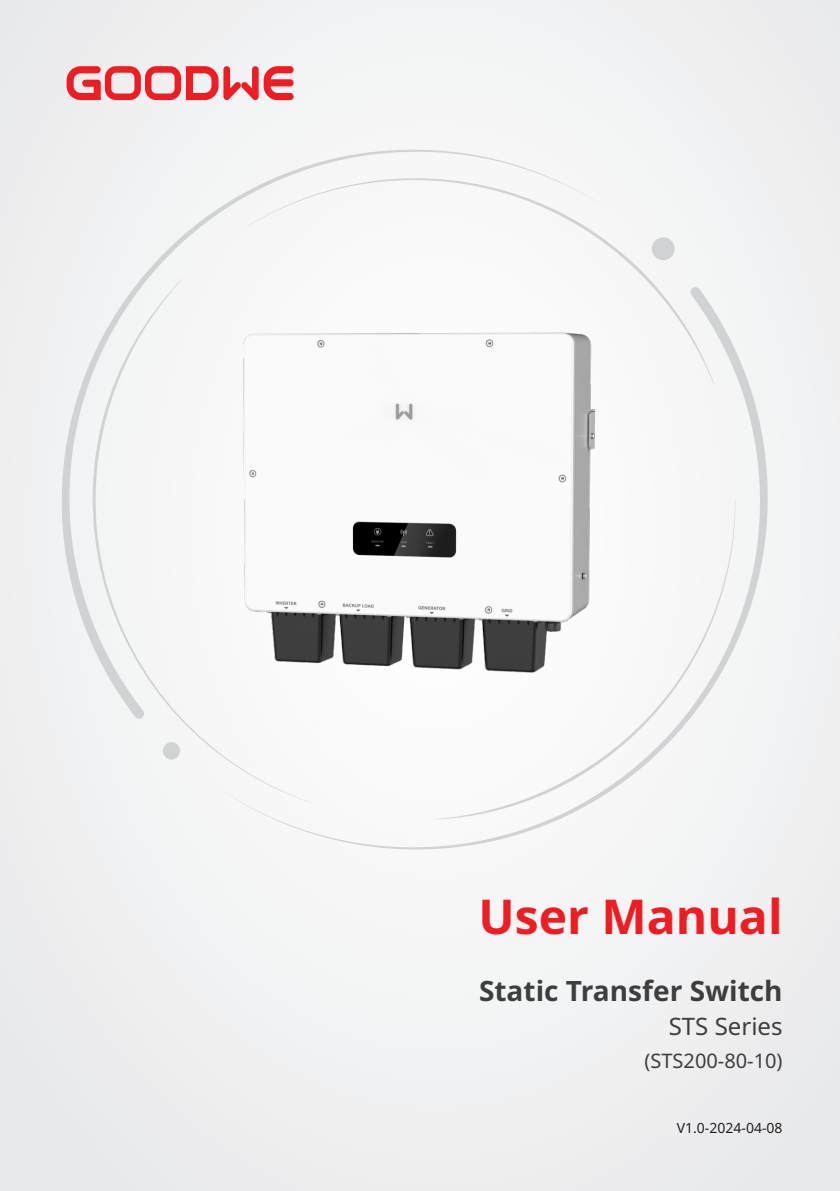
<style>
.page{position:relative;width:840px;height:1191px;background:#fff}
.page>*{position:absolute;margin:0;border:0;box-sizing:border-box;transform-origin:0 0}
.三级目录样式{font:700 48px "Noto Sans";color:#ee1d23}
.三级目录样式-2{font:700 28px "Noto Sans";color:#3e3e3f}
.三级目录样式-3{font:24px "Noto Sans";color:#3e3e3f}
.三级目录样式-4{font:20px "Noto Sans";color:#3e3e3f}
.三级目录样式-5{font:14px "Noto Sans";color:#231f20}
</style>
<div class="page">
<div style="left:1px;top:0;width:837px;height:1190px;background:#f0f1f2"></div>
<svg style="left:62px;top:150px;width:481px;height:496px"></svg>
<svg style="left:248px;top:325px;width:520px;height:524px"></svg>
<svg style="left:93px;top:278px;width:218px;height:525px"></svg>
<svg style="left:435px;top:499px;width:300px;height:320px"></svg>
<svg style="left:246px;top:175px;width:457px;height:119px"></svg>
<svg style="left:67px;top:66px;width:226px;height:34px"></svg>
<img style="left:98px;top:294px;width:624px;height:468px">
<p class="三级目录样式" style="left:478px;top:883px;width:305px">User Manual</p>
<p class="三级目录样式-2" style="left:478px;top:971px;width:305px">Static Transfer Switch</p>
<p class="三级目录样式-3" style="left:668px;top:1009px;width:115px">STS Series</p>
<p class="三级目录样式-4" style="left:644px;top:1047px;width:140px">(STS200-80-10)</p>
<p class="三级目录样式-5" style="left:676px;top:1118px;width:107px">V1.0-2024-04-08</p>
</div>
